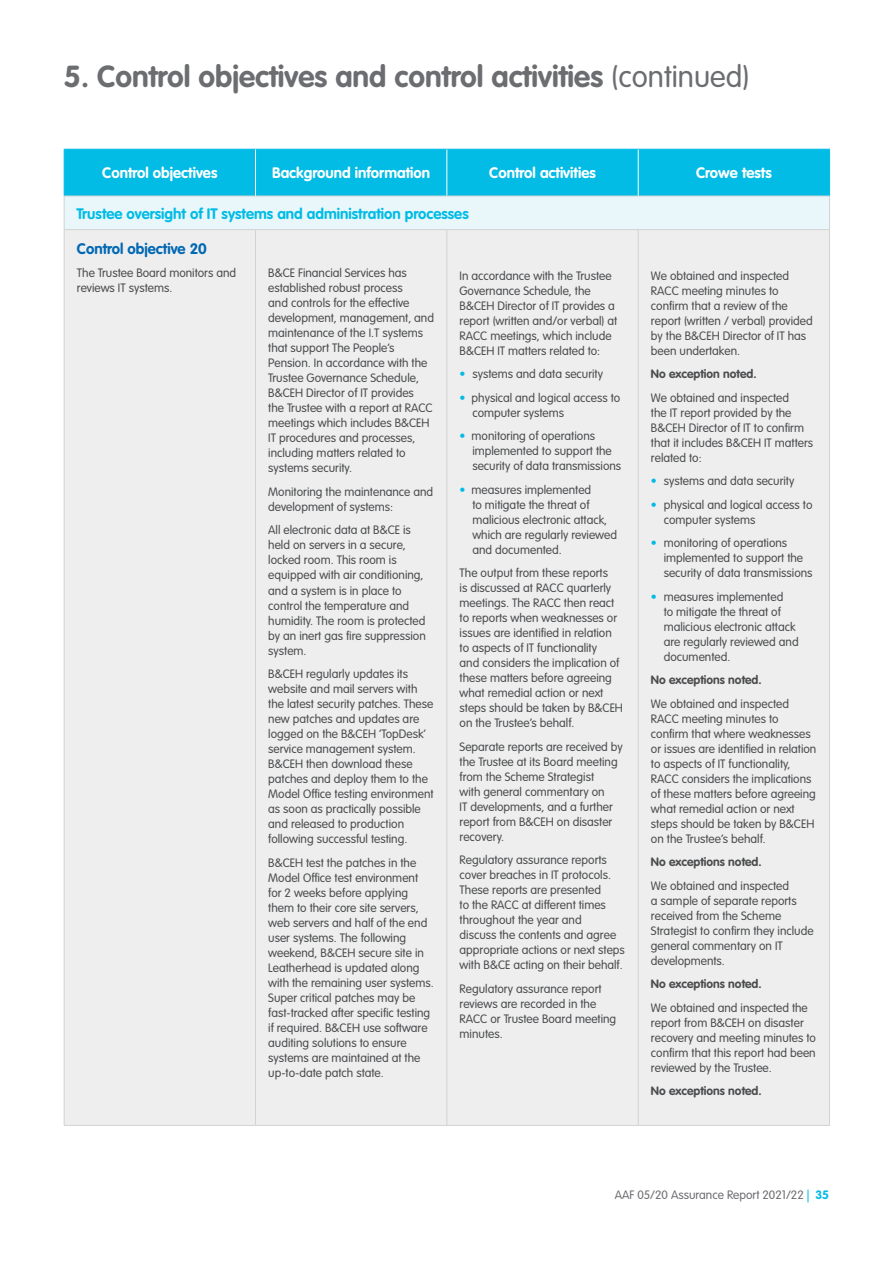
<style>
.page{position:relative;width:893px;height:1263px;background:#fff}
.page>*{position:absolute;margin:0;border:0;box-sizing:border-box;transform-origin:0 0}
.Main_Heading{font:700 30px "VAG Rounded Std";color:#6c6d70}
.Table_Heading_Style{font:700 15px "VAG Rounded Std";color:#fff}
.Table_Heading_Style-2{font:700 15px "VAG Rounded Std";color:#02bce5}
.Sub-heading_2{font:700 15px "VAG Rounded Std";color:#0168b3}
.Table_Body_Style{font:300 12px/15px "VAG Rounded Std";color:#4b4c4d}
.Table_Body_Style-2{font:700 12px "VAG Rounded Std";color:#4b4c4d}
.Sub-heading_2-2{font:300 12px/15px "VAG Rounded Std";color:#4b4c4d}
.t1{font:300 12px "VAG Rounded Std";color:#6c6d70}
.s1{font-weight:300}
.s2{color:#02bce5}
.s3{font-weight:700;color:#02bce5}
</style>
<div class="page">
<div style="left:65px;top:150px;width:764px;height:46px;background:#02bce5"></div>
<div style="left:64px;top:196px;width:766px;height:34px;background:#e9f7fb"></div>
<div style="left:65px;top:230px;width:764px;height:895px;background:#eeeeef"></div>
<hr style="left:64px;top:149px;width:191px;height:1px;background:#02bce5">
<hr style="left:255px;top:149px;width:192px;height:1px;background:#02bce5">
<hr style="left:447px;top:149px;width:191px;height:1px;background:#02bce5">
<hr style="left:638px;top:149px;width:192px;height:1px;background:#02bce5">
<hr style="left:64px;top:196px;width:1px;height:33px;background:#d1d2d4">
<hr style="left:64px;top:196px;width:191px;height:1px;background:#d1d2d4">
<hr style="left:255px;top:196px;width:192px;height:1px;background:#d1d2d4">
<hr style="left:447px;top:196px;width:191px;height:1px;background:#d1d2d4">
<hr style="left:638px;top:196px;width:192px;height:1px;background:#d1d2d4">
<hr style="left:64px;top:229px;width:191px;height:1px;background:#d1d2d4">
<hr style="left:255px;top:229px;width:192px;height:1px;background:#d1d2d4">
<hr style="left:447px;top:229px;width:191px;height:1px;background:#d1d2d4">
<hr style="left:638px;top:229px;width:192px;height:1px;background:#d1d2d4">
<hr style="left:64px;top:1125px;width:191px;height:1px;background:#d1d2d4">
<hr style="left:255px;top:1125px;width:192px;height:1px;background:#d1d2d4">
<hr style="left:447px;top:1125px;width:191px;height:1px;background:#d1d2d4">
<hr style="left:638px;top:1125px;width:192px;height:1px;background:#d1d2d4">
<hr style="left:64px;top:150px;width:1px;height:46px;background:#02bce5">
<hr style="left:829px;top:150px;width:1px;height:46px;background:#02bce5">
<hr style="left:255px;top:150px;width:1px;height:46px;background:#fff">
<hr style="left:638px;top:150px;width:1px;height:46px;background:#fff">
<hr style="left:829px;top:196px;width:1px;height:33px;background:#d1d2d4">
<hr style="left:446px;top:150px;width:1px;height:46px;background:#fff">
<hr style="left:64px;top:230px;width:1px;height:895px;background:#d1d2d4">
<hr style="left:255px;top:230px;width:1px;height:895px;background:#d1d2d4">
<hr style="left:446px;top:230px;width:1px;height:895px;background:#d1d2d4">
<hr style="left:638px;top:230px;width:1px;height:895px;background:#d1d2d4">
<hr style="left:829px;top:230px;width:1px;height:895px;background:#d1d2d4">
<p class="Main_Heading" style="left:64px;top:59px;width:687px">5. Control objectives and control activities <span class="s1">(continued)</span></p>
<p class="Table_Heading_Style" style="left:102px;top:164px;width:117px">Control objectives</p>
<p class="Table_Heading_Style" style="left:272px;top:164px;width:160px">Background information</p>
<p class="Table_Heading_Style" style="left:489px;top:164px;width:108px">Control activities</p>
<p class="Table_Heading_Style" style="left:696px;top:164px;width:77px">Crowe tests</p>
<p class="Table_Heading_Style-2" style="left:76px;top:204px;width:394px">Trustee oversight of IT systems and administration processes</p>
<p class="Sub-heading_2" style="left:77px;top:240px;width:131px">Control objective 20</p>
<p class="Sub-heading_2-2" style="left:77px;top:266px;width:161px">The Trustee Board monitors and reviews IT systems.</p>
<p class="Table_Body_Style" style="left:268px;top:266px;width:167px">B&amp;CE Financial Services has established robust process<br>and controls for the effective development, management, and maintenance of the I.T systems that support The People’s<br>Pension. In accordance with the<br>Trustee Governance Schedule,<br>B&amp;CEH Director of IT provides<br>the Trustee with a report at RACC meetings which includes B&amp;CEH<br>IT procedures and processes, including matters related to systems security.</p>
<p class="Table_Body_Style" style="left:268px;top:485px;width:167px">Monitoring the maintenance and development of systems:</p>
<p class="Table_Body_Style" style="left:268px;top:523px;width:159px">All electronic data at B&amp;CE is held on servers in a secure, locked room. This room is equipped with air conditioning, and a system is in place to control the temperature and humidity. The room is protected by an inert gas fire suppression system.</p>
<p class="Table_Body_Style" style="left:268px;top:667px;width:167px">B&amp;CEH regularly updates its website and mail servers with the latest security patches. These new patches and updates are logged on the B&amp;CEH ‘TopDesk’ service management system.<br>B&amp;CEH then download these patches and deploy them to the<br>Model Office testing environment as soon as practically possible and released to production following successful testing.</p>
<p class="Table_Body_Style" style="left:268px;top:855px;width:167px">B&amp;CEH test the patches in the<br>Model Office test environment for 2 weeks before applying them to their core site servers, web servers and half of the end user systems. The following weekend, B&amp;CEH secure site in<br>Leatherhead is updated along with the remaining user systems.<br>Super critical patches may be fast-tracked after specific testing if required. B&amp;CEH use software auditing solutions to ensure systems are maintained at the up-to-date patch state.</p>
<p class="Table_Body_Style" style="left:460px;top:268px;width:159px">In accordance with the Trustee<br>Governance Schedule, the<br>B&amp;CEH Director of IT provides a report (written and/or verbal) at<br>RACC meetings, which include<br>B&amp;CEH IT matters related to:</p>
<p class="Table_Body_Style" style="left:460px;top:367px;width:145px"><span class="s2">•</span> systems and data security</p>
<p class="Table_Body_Style" style="left:472px;top:390px;width:149px;text-indent:-13px"><span class="s2">•</span> physical and logical access to computer systems</p>
<p class="Table_Body_Style" style="left:472px;top:429px;width:150px;text-indent:-13px"><span class="s2">•</span> monitoring of operations implemented to support the security of data transmissions</p>
<p class="Table_Body_Style" style="left:472px;top:482px;width:146px;text-indent:-13px"><span class="s2">•</span> measures implemented<br>to mitigate the threat of malicious electronic attack, which are regularly reviewed and documented.</p>
<p class="Table_Body_Style" style="left:460px;top:566px;width:165px">The output from these reports<br>is discussed at RACC quarterly meetings. The RACC then react to reports when weaknesses or issues are identified in relation to aspects of IT functionality<br>and considers the implication of these matters before agreeing what remedial action or next steps should be taken by B&amp;CEH on the Trustee’s behalf.</p>
<p class="Table_Body_Style" style="left:460px;top:739px;width:165px">Separate reports are received by the Trustee at its Board meeting from the Scheme Strategist<br>with general commentary on<br>IT developments, and a further report from B&amp;CEH on disaster recovery.</p>
<p class="Table_Body_Style" style="left:460px;top:853px;width:167px">Regulatory assurance reports cover breaches in IT protocols.<br>These reports are presented<br>to the RACC at different times throughout the year and<br>discuss the contents and agree appropriate actions or next steps with B&amp;CE acting on their behalf.</p>
<p class="Table_Body_Style" style="left:460px;top:981px;width:158px">Regulatory assurance report reviews are recorded in the<br>RACC or Trustee Board meeting minutes.</p>
<p class="Table_Body_Style" style="left:651px;top:268px;width:163px">We obtained and inspected<br>RACC meeting minutes to confirm that a review of the report (written / verbal) provided by the B&amp;CEH Director of IT has been undertaken.</p>
<p class="Table_Body_Style-2" style="left:651px;top:367px;width:107px">No exception noted.</p>
<p class="Table_Body_Style" style="left:651px;top:390px;width:164px">We obtained and inspected<br>the IT report provided by the<br>B&amp;CEH Director of IT to confirm that it includes B&amp;CEH IT matters related to:</p>
<p class="Table_Body_Style" style="left:651px;top:474px;width:145px"><span class="s2">•</span> systems and data security</p>
<p class="Table_Body_Style" style="left:664px;top:497px;width:150px;text-indent:-13px"><span class="s2">•</span> physical and logical access to computer systems</p>
<p class="Table_Body_Style" style="left:664px;top:536px;width:150px;text-indent:-13px"><span class="s2">•</span> monitoring of operations implemented to support the security of data transmissions</p>
<p class="Table_Body_Style" style="left:664px;top:589px;width:136px;text-indent:-13px"><span class="s2">•</span> measures implemented<br>to mitigate the threat of malicious electronic attack are regularly reviewed and documented.</p>
<p class="Table_Body_Style-2" style="left:651px;top:673px;width:112px">No exceptions noted.</p>
<p class="Table_Body_Style" style="left:651px;top:696px;width:167px">We obtained and inspected<br>RACC meeting minutes to confirm that where weaknesses or issues are identified in relation to aspects of IT functionality,<br>RACC considers the implications of these matters before agreeing what remedial action or next steps should be taken by B&amp;CEH on the Trustee’s behalf.</p>
<p class="Table_Body_Style-2" style="left:651px;top:855px;width:112px">No exceptions noted.</p>
<p class="Table_Body_Style" style="left:651px;top:878px;width:164px">We obtained and inspected<br>a sample of separate reports received from the Scheme<br>Strategist to confirm they include general commentary on IT developments.</p>
<p class="Table_Body_Style-2" style="left:651px;top:977px;width:112px">No exceptions noted.</p>
<p class="Table_Body_Style" style="left:651px;top:1000px;width:167px">We obtained and inspected the report from B&amp;CEH on disaster recovery and meeting minutes to confirm that this report had been reviewed by the Trustee.</p>
<p class="Table_Body_Style-2" style="left:651px;top:1084px;width:112px">No exceptions noted.</p>
<p class="t1" style="left:615px;top:1188px;width:216px">AAF 05/20 Assurance Report 2021/22 <span class="s2">|</span> <span class="s3">35</span></p>
</div>
